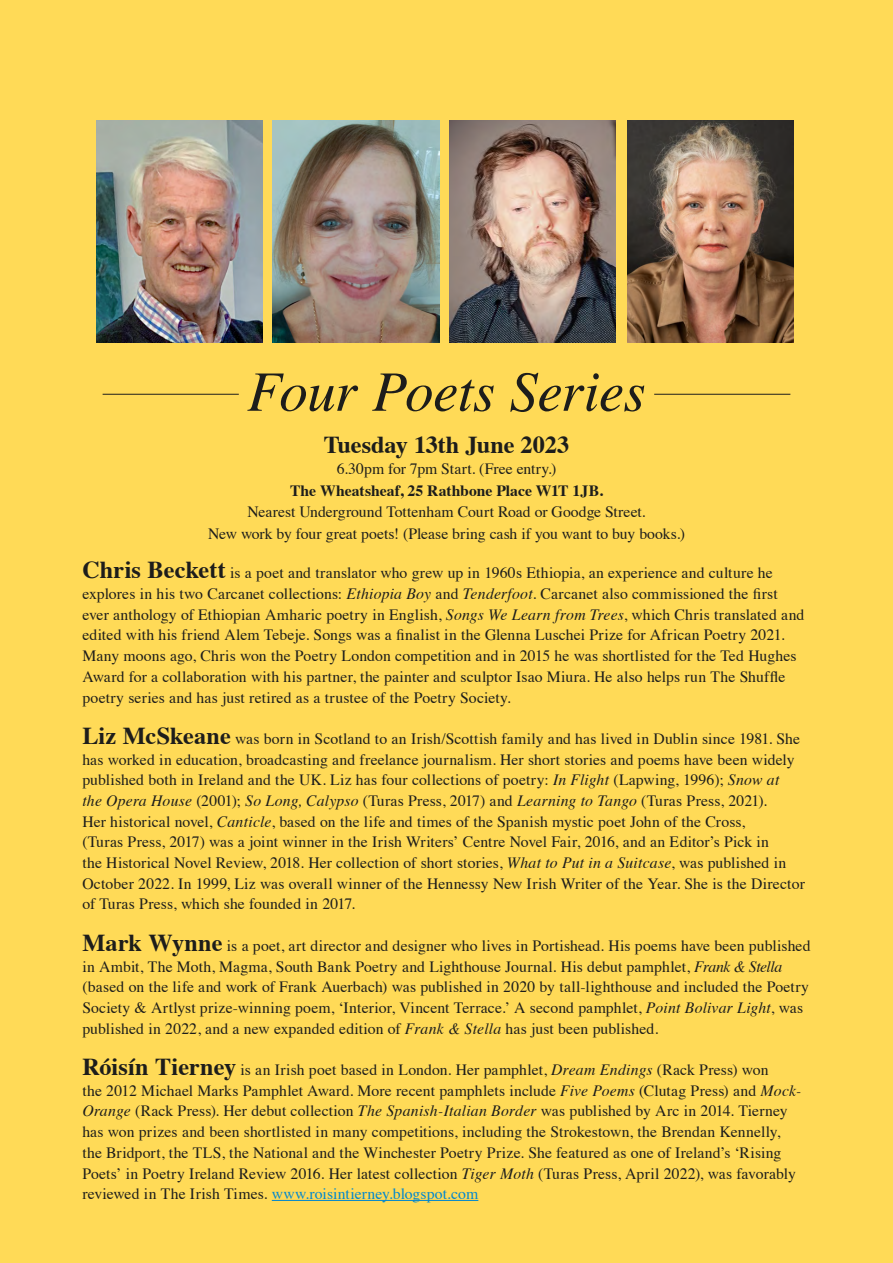
<style>
.page{position:relative;width:893px;height:1263px;background:#ffda57}
.page>*{position:absolute;margin:0;border:0;box-sizing:border-box;transform-origin:0 0}
.t1{font:italic 57.15px "Times";letter-spacing:-.015em;color:#1d1d1b}
.t2{font:700 24.3px "Times";letter-spacing:-.005em;color:#1d1d1b}
.t3{font:15.75px/20.7px "Times";letter-spacing:.005em;color:#1d1d1b}
.t4{font:700 15.75px "Times";color:#1d1d1b}
.s1{font-weight:700;font-size:24.3px}
.s2{font-style:italic}
.s3{color:#0087ce}
</style>
<div class="page">
<img style="left:627px;top:120px;width:166px;height:222px">
<img style="left:449px;top:120px;width:167px;height:222px">
<img style="left:273px;top:120px;width:166px;height:222px">
<img style="left:96px;top:120px;width:167px;height:222px">
<hr style="left:272px;top:1200px;width:206px;height:1px;background:#0087ce">
<hr style="left:103px;top:394px;width:136px;height:1px;background:#1d1d1b">
<hr style="left:654px;top:394px;width:136px;height:1px;background:#1d1d1b">
<h1 class="t1" style="left:247px;top:342px;width:400px">Four Poets Series</h1>
<h2 class="t2" style="left:324px;top:422px;width:247px">Tuesday 13th June 2023</h2>
<p class="t3" style="left:337px;top:457px;width:221px">6.30pm for 7pm Start. (Free entry.)</p>
<p class="t4" style="left:290px;top:475px;width:314px">The Wheatsheaf, 25 Rathbone Place W1T 1JB.</p>
<p class="t3" style="left:208px;top:500px;width:478px;line-height:21.5px;text-align:center">Nearest Underground Tottenham Court Road or Goodge Street.<br>New work by four great poets! (Please bring cash if you want to buy books.)</p>
<p class="t3" style="left:82px;top:561px;width:723px"><span class="s1">Chris Beckett</span> is a poet and translator who grew up in 1960s Ethiopia, an experience and culture he explores in his two Carcanet collections: <span class="s2">Ethiopia Boy</span> and <span class="s2">Tenderfoot</span>. Carcanet also commissioned the first ever anthology of Ethiopian Amharic poetry in English, <span class="s2">Songs We Learn from Trees</span>, which Chris translated and edited with his friend Alem Tebeje. Songs was a finalist in the Glenna Luschei Prize for African Poetry 2021.<br>Many moons ago, Chris won the Poetry London competition and in 2015 he was shortlisted for the Ted Hughes Award for a collaboration with his partner, the painter and sculptor Isao Miura. He also helps run The Shuffle poetry series and has just retired as a trustee of the Poetry Society.</p>
<p class="t3" style="left:82px;top:727px;width:724px"><span class="s1">Liz McSkeane</span> was born in Scotland to an Irish/Scottish family and has lived in Dublin since 1981. She has worked in education, broadcasting and freelance journalism. Her short stories and poems have been widely published both in Ireland and the UK. Liz has four collections of poetry: <span class="s2">In Flight</span> (Lapwing, 1996); <span class="s2">Snow at<br>the Opera House</span> (2001); <span class="s2">So Long, Calypso</span> (Turas Press, 2017) and <span class="s2">Learning to Tango</span> (Turas Press, 2021).<br>Her historical novel, <span class="s2">Canticle</span>, based on the life and times of the Spanish mystic poet John of the Cross,<br>(Turas Press, 2017) was a joint winner in the Irish Writers’ Centre Novel Fair, 2016, and an Editor’s Pick in<br>the Historical Novel Review, 2018. Her collection of short stories, <span class="s2">What to Put in a Suitcase</span>, was published in October 2022. In 1999, Liz was overall winner of the Hennessy New Irish Writer of the Year. She is the Director of Turas Press, which she founded in 2017.</p>
<p class="t3" style="left:82px;top:934px;width:730px"><span class="s1">Mark Wynne</span> is a poet, art director and designer who lives in Portishead. His poems have been published in Ambit, The Moth, Magma, South Bank Poetry and Lighthouse Journal. His debut pamphlet, <span class="s2">Frank &amp; Stella </span>(based on the life and work of Frank Auerbach) was published in 2020 by tall-lighthouse and included the Poetry Society &amp; Artlyst prize-winning poem, ‘Interior, Vincent Terrace.’ A second pamphlet, <span class="s2">Point Bolivar Light</span>, was published in 2022, and a new expanded edition of <span class="s2">Frank &amp; Stella</span> has just been published.</p>
<p class="t3" style="left:82px;top:1058px;width:720px"><span class="s1">Róisín Tierney</span> is an Irish poet based in London. Her pamphlet, <span class="s2">Dream Endings</span> (Rack Press) won<br>the 2012 Michael Marks Pamphlet Award. More recent pamphlets include <span class="s2">Five Poems</span> (Clutag Press) and <span class="s2">Mock-Orange</span> (Rack Press). Her debut collection <span class="s2">The Spanish-Italian Border</span> was published by Arc in 2014. Tierney has won prizes and been shortlisted in many competitions, including the Strokestown, the Brendan Kennelly, the Bridport, the TLS, the National and the Winchester Poetry Prize. She featured as one of Ireland’s ‘Rising Poets’ in Poetry Ireland Review 2016. Her latest collection <span class="s2">Tiger Moth</span> (Turas Press, April 2022), was favorably reviewed in The Irish Times. <span class="s3">www.roisintierney.blogspot.com</span></p>
</div>
